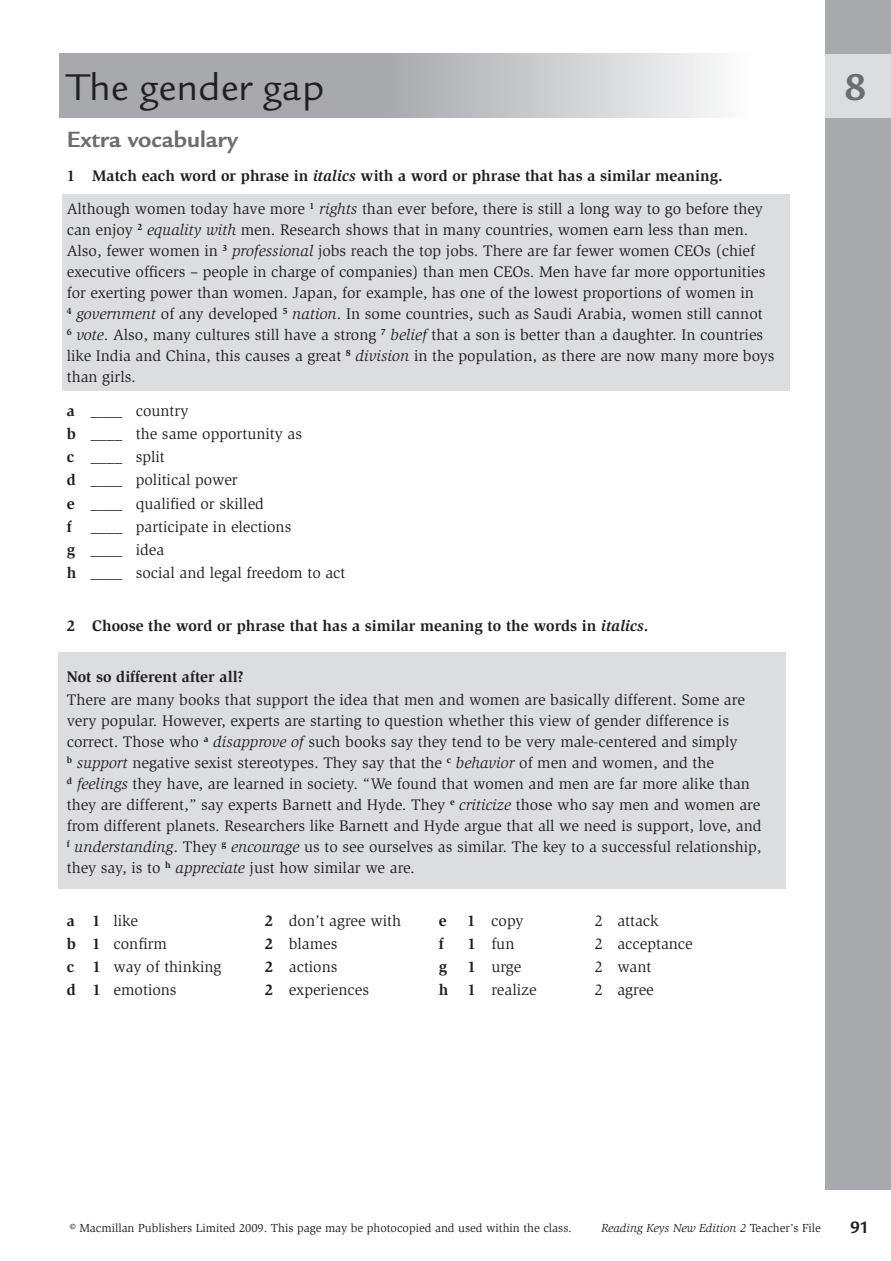
<style>
.page{position:relative;width:891px;height:1261px;background:#fff}
.page>*{position:absolute;margin:0;border:0;box-sizing:border-box;transform-origin:0 0}
.t1{font:40.5px "Legacy Sans Std";color:#231f20}
.t2{font:700 40.5px "Legacy Sans Std";color:#6c6d70}
.t3{font:700 24px "Legacy Sans Std";color:#6c6d70}
.t4{font:700 18px "Legacy Sans Std";color:#231f20}
.t5{font:15.75px/21px "Slimbach Std";color:#231f20}
.t6{font:700 15.75px "Slimbach Std";color:#231f20}
.t7{font:12px "Slimbach Std";color:#231f20}
.t8{font:italic 12px "Slimbach Std";color:#231f20}
.s1{font-weight:700}
.s2{font-weight:700;font-style:italic}
.s3{font-style:italic}
.s4{font-style:normal}
</style>
<div class="page">
<div style="left:59px;top:652px;width:727px;height:236px;background:#dcdddf"></div>
<svg style="left:59px;top:54px;width:658px;height:64px;background:#babbbe"></svg>
<div style="left:63px;top:194px;width:727px;height:197px;background:#dcdddf"></div>
<div style="left:825px;top:0;width:66px;height:1190px;background:#a8a9ad"></div>
<div style="left:825px;top:54px;width:66px;height:64px;background:#dcdddf"></div>
<h1 class="t1" style="left:67px;top:64px;width:259px">The gender gap</h1>
<h2 class="t3" style="left:67px;top:126px;width:173px">Extra vocabulary</h2>
<p class="t5" style="left:67px;top:159px;width:698px;line-height:33.6px"><span class="s1">1 Match each word or phrase in</span> <span class="s2">italics</span> <span class="s1">with a word or phrase that has a similar meaning.<br></span>Although women today have more <sup>1</sup> <span class="s3">rights</span> than ever before, there is still a long way to go before they</p>
<p class="t5" style="left:67px;top:220px;width:709px">can enjoy <sup>2</sup> <span class="s3">equality with</span> men. Research shows that in many countries, women earn less than men.<br>Also, fewer women in <sup>3</sup> <span class="s3">professional</span> jobs reach the top jobs. There are far fewer women CEOs (chief executive officers – people in charge of companies) than men CEOs. Men have far more opportunities for exerting power than women. Japan, for example, has one of the lowest proportions of women in<br><sup>4</sup> <span class="s3">government</span> of any developed <sup>5</sup> <span class="s3">nation</span>. In some countries, such as Saudi Arabia, women still cannot<br><sup>6</sup> <span class="s3">vote</span>. Also, many cultures still have a strong <sup>7</sup> <span class="s3">belief</span> that a son is better than a daughter. In countries like India and China, this causes a great <sup>8</sup> <span class="s3">division</span> in the population, as there are now many more boys than girls.</p>
<p class="t5" style="left:67px;top:399px;width:280px;line-height:23.1px"><span class="s1">a</span> ____ country<br><span class="s1">b</span> ____ the same opportunity as<br><span class="s1">c</span> ____ split<br><span class="s1">d</span> ____ political power<br><span class="s1">e</span> ____ qualified or skilled<br><span class="s1">f</span> ____ participate in elections<br><span class="s1">g</span> ____ idea<br><span class="s1">h</span> ____ social and legal freedom to act</p>
<p class="t6" style="left:67px;top:616px;width:583px">2 Choose the word or phrase that has a similar meaning to the words in <span class="s3">italics</span>.</p>
<p class="t6" style="left:67px;top:667px;width:178px">Not so different after all?</p>
<p class="t5" style="left:67px;top:689px;width:696px">There are many books that support the idea that men and women are basically different. Some are very popular. However, experts are starting to question whether this view of gender difference is correct. Those who <sup>a</sup> <span class="s3">disapprove of</span> such books say they tend to be very male-centered and simply<br><sup>b</sup> <span class="s3">support</span> negative sexist stereotypes. They say that the <sup>c</sup> <span class="s3">behavior</span> of men and women, and the<br><sup>d</sup> <span class="s3">feelings</span> they have, are learned in society. “We found that women and men are far more alike than they are different,” say experts Barnett and Hyde. They <sup>e</sup> <span class="s3">criticize</span> those who say men and women are from different planets. Researchers like Barnett and Hyde argue that all we need is support, love, and <sup>f</sup> <span class="s3">understanding</span>. They <sup>g</sup> <span class="s3">encourage</span> us to see ourselves as similar. The key to a successful relationship, they say, is to <sup>h</sup> <span class="s3">appreciate</span> just how similar we are.</p>
<p class="t5" style="left:67px;top:910px;width:73px"><span class="s1">a 1</span> like</p>
<p class="t5" style="left:265px;top:910px;width:138px"><span class="s1">2</span> don’t agree with</p>
<p class="t6" style="left:439px;top:911px;width:9px">e</p>
<p class="t5" style="left:467px;top:910px;width:58px"><span class="s1">1</span> copy</p>
<p class="t5" style="left:595px;top:910px;width:65px">2 attack</p>
<p class="t5" style="left:67px;top:933px;width:102px"><span class="s1">b 1</span> confirm</p>
<p class="t5" style="left:265px;top:933px;width:74px"><span class="s1">2</span> blames</p>
<p class="t6" style="left:439px;top:934px;width:6px">f</p>
<p class="t5" style="left:467px;top:933px;width:49px"><span class="s1">1</span> fun</p>
<p class="t5" style="left:595px;top:933px;width:99px">2 acceptance</p>
<p class="t5" style="left:67px;top:956px;width:156px"><span class="s1">c 1</span> way of thinking</p>
<p class="t5" style="left:265px;top:956px;width:74px"><span class="s1">2</span> actions</p>
<p class="t6" style="left:439px;top:957px;width:10px">g</p>
<p class="t5" style="left:467px;top:956px;width:56px"><span class="s1">1</span> urge</p>
<p class="t5" style="left:595px;top:956px;width:58px">2 want</p>
<p class="t5" style="left:67px;top:980px;width:111px"><span class="s1">d 1</span> emotions</p>
<p class="t5" style="left:265px;top:980px;width:106px"><span class="s1">2</span> experiences</p>
<p class="t5" style="left:439px;top:980px;width:99px"><span class="s1">h 1</span> realize</p>
<p class="t5" style="left:595px;top:980px;width:60px">2 agree</p>
<h1 class="t2" style="left:844px;top:64px;width:24px">8</h1>
<p class="t7" style="left:70px;top:1221px;width:503px">© Macmillan Publishers Limited 2009. This page may be photocopied and used within the class.</p>
<p class="t8" style="left:601px;top:1221px;width:221px">Reading Keys New Edition 2 <span class="s4">Teacher’s File</span></p>
<p class="t4" style="left:850px;top:1217px;width:21px">91</p>
</div>
